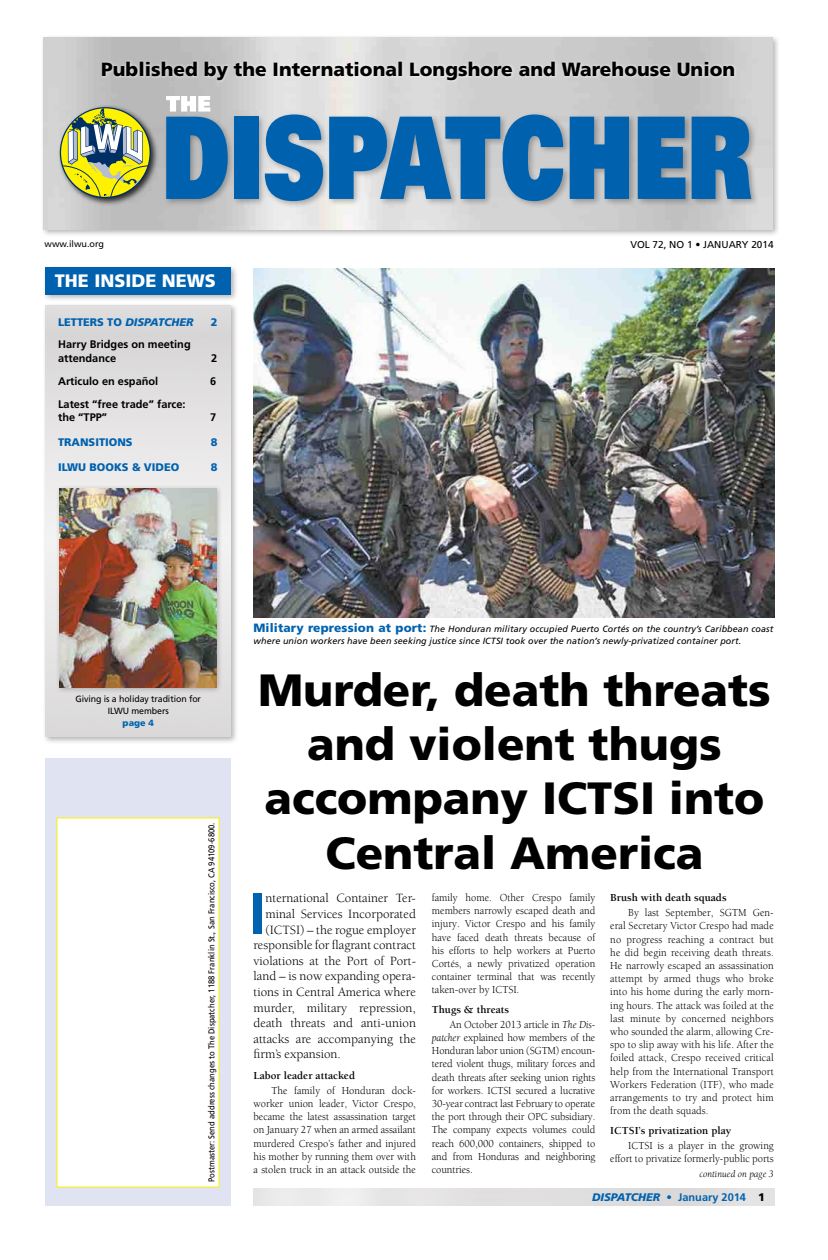
<style>
.page{position:relative;width:828px;height:1260px;background:#fff}
.page>*{position:absolute;margin:0;border:0;box-sizing:border-box;transform-origin:0 0}
.t1{font:900 114px "Univers";color:#0062af;scale:.75 1}
.t2{font:700 57.7px "Frutiger";color:#0062af}
.t3{font:900 45.2px/54.2px "Frutiger";color:#000;text-align:center}
.t4{font:900 19.1px "Frutiger";color:#000}
.t5{font:900 18px "Frutiger";color:#fff}
.t6{font:13px "Berkeley";color:#000}
.t7{font:11px/13.2px "Berkeley";color:#000;text-align:justify;scale:.95 1}
.t8{font:700 11px/13.3px "Frutiger";color:#000}
.t9{font:700 11px "Berkeley";color:#000}
.t10{font:900 11px "Frutiger";color:#0062af}
.t11{font:700 11px "Frutiger";color:#0062af}
.t12{font:italic 900 11px "Frutiger";color:#0062af}
.t13{font:10px "Frutiger";color:#000}
.t14{font:italic 10px "Berkeley";color:#000}
.t15{font:italic 9px/11.3px "Frutiger";letter-spacing:.01em;color:#000}
.t16{font:9px/12px "Frutiger";letter-spacing:-.01em;color:#000;text-align:center}
.t17{font:900 9px "Frutiger";color:#0062af}
.t18{font:8.5px "Frutiger";color:#000;scale:.9 1}
.s1{font-style:normal}
.s2{font-weight:900;font-style:normal;font-size:12px;color:#0062af}
.s3{font-weight:700}
.s4{font-style:italic}
.s5{font-weight:900;font-style:italic}
.s6{font-weight:900;color:#000}
</style>
<div class="page">
<div style="left:42px;top:302px;width:197px;height:442px;background:#000;opacity:.3"></div>
<img style="left:45px;top:305px;width:186px;height:431px">
<div style="left:45px;top:758px;width:186px;height:448px;background:#e0e3f2"></div>
<div style="left:56px;top:818px;width:164px;height:370px;background:#fff"></div>
<div style="left:42px;top:264px;width:197px;height:38px;background:#000;opacity:.3"></div>
<div style="left:45px;top:267px;width:186px;height:27px;background:#0062af"></div>
<div style="left:41px;top:34px;width:739px;height:204px;background:#000;opacity:.3"></div>
<img style="left:44px;top:37px;width:728px;height:193px">
<div style="left:100px;top:59px;width:638px;height:25px;background:#fff;opacity:.75"></div>
<div style="left:57px;top:104px;width:102px;height:102px;background:#000;opacity:.75"></div>
<svg style="left:62px;top:108px;width:87px;height:90px;background:#afb567"></svg>
<div style="left:163px;top:111px;width:596px;height:98px;background:#000;opacity:.27"></div>
<svg style="left:166px;top:96px;width:44px;height:16px"></svg>
<div style="left:55px;top:484px;width:168px;height:210px;background:#000;opacity:.25"></div>
<img style="left:60px;top:489px;width:157px;height:199px">
<img style="left:254px;top:268px;width:521px;height:350px">
<h3 class="t4" style="left:101px;top:58px;width:635px">Published by the International Longshore and Warehouse Union</h3>
<h1 class="t1" style="left:162px;top:83px;width:788px">DISPATCHER</h1>
<p class="t16" style="left:45px;top:238px;width:61px">www.ilwu.org</p>
<p class="t13" style="left:630px;top:239px;width:145px">Vol 72, NO 1 • JANUARY 2014</p>
<h3 class="t5" style="left:55px;top:269px;width:163px">THE INSIDE NEWS</h3>
<p class="t12" style="left:58px;top:316px;width:137px"><span class="s1">LETTERS TO</span> DISPATCHER</p>
<p class="t10" style="left:211px;top:316px;width:8px">2</p>
<p class="t8" style="left:58px;top:338px;width:134px">Harry Bridges on meeting attendance</p>
<p class="t8" style="left:211px;top:351px;width:8px">2</p>
<p class="t8" style="left:58px;top:374px;width:102px">Articulo en español</p>
<p class="t8" style="left:210px;top:374px;width:8px">6</p>
<p class="t8" style="left:58px;top:397px;width:129px">Latest “free trade” farce: the “TPP”</p>
<p class="t8" style="left:210px;top:411px;width:8px">7</p>
<p class="t10" style="left:58px;top:435px;width:76px">TRANSITIONS</p>
<p class="t10" style="left:211px;top:435px;width:8px">8</p>
<p class="t10" style="left:58px;top:461px;width:123px">ILWU BOOKS &amp; VIDEO</p>
<p class="t10" style="left:211px;top:461px;width:8px">8</p>
<p class="t16" style="left:76px;top:693px;width:127px">Giving is a holiday tradition for<br>ILWU members</p>
<p class="t17" style="left:123px;top:718px;width:33px">page 4</p>
<p class="t18" style="left:207px;top:1182px;width:401px;rotate:-90deg">Postmaster: Send address changes to The Dispatcher, 1188 Franklin St., San Francisco, CA 94109-6800.</p>
<p class="t15" style="left:253px;top:624px;width:521px"><span class="s2">Military repression at port:</span> The Honduran military occupied Puerto Cortés on the country’s Caribbean coast where union workers have been seeking justice since ICTSI took over the nation’s newly-privatized container port.</p>
<h3 class="t3" style="left:258px;top:662px;width:514px">Murder, death threats and violent thugs accompany ICTSI into<br>Central America</h3>
<h2 class="t2" style="left:250px;top:880px;width:18px">I</h2>
<p class="t6" style="left:266px;top:891px;width:152px">nternational Container Ter-</p>
<p class="t7" style="left:432px;top:891px;width:174px">family home. Other Crespo family members narrowly escaped death and injury. Victor Crespo and his family have faced death threats because of his efforts to help workers at Puerto Cortés, a newly privatized operation container terminal that was recently taken-over by ICTSI.</p>
<p class="t7" style="left:450px;top:1002px;width:155px;line-height:15.2px;text-indent:-18px"><span class="s3">Thugs &amp; threats<br></span>An October 2013 article in <span class="s4">The Dis-</span></p>
<p class="t7" style="left:432px;top:1031px;width:174px"><span class="s4">patcher</span> explained how members of the Honduran labor union (SGTM) encoun&shy;tered violent thugs, military forces and death threats after seeking union rights for workers. ICTSI secured a lucrative 30-year contract last February to operate the port through their OPC subsidiary.<br>The company expects volumes could reach 600,000 containers, shipped to and from Honduras and neighboring countries.</p>
<p class="t9" style="left:610px;top:892px;width:118px">Brush with death squads</p>
<p class="t7" style="left:610px;top:906px;width:174px;text-indent:18px">By last September, SGTM Gen&shy;eral Secretary Victor Crespo had made no progress reaching a contract but he did begin receiving death threats.<br>He narrowly escaped an assassination attempt by armed thugs who broke into his home during the early morn&shy;ing hours. The attack was foiled at the last minute by concerned neighbors who sounded the alarm, allowing Cre&shy;spo to slip away with his life. After the foiled attack, Crespo received critical help from the International Transport Workers Federation (ITF), who made arrangements to try and protect him from the death squads.</p>
<p class="t9" style="left:610px;top:1124px;width:122px">ICTSI’s privatization play</p>
<p class="t7" style="left:610px;top:1139px;width:174px;text-align:right">ICTSI is a player in the growing effort to privatize formerly-public ports</p>
<p class="t6" style="left:266px;top:907px;width:152px">minal Services Incorporated</p>
<p class="t6" style="left:266px;top:923px;width:152px">(ICTSI) – the rogue employer</p>
<p class="t6" style="left:254px;top:938px;width:164px">responsible for flagrant contract</p>
<p class="t6" style="left:254px;top:954px;width:164px">violations at the Port of Port-</p>
<p class="t6" style="left:254px;top:969px;width:164px">land – is now expanding opera-</p>
<p class="t6" style="left:254px;top:985px;width:164px">tions in Central America where</p>
<p class="t6" style="left:254px;top:1001px;width:164px">murder, military repression,</p>
<p class="t6" style="left:254px;top:1016px;width:164px">death threats and anti-union</p>
<p class="t6" style="left:254px;top:1032px;width:164px">attacks are accompanying the</p>
<p class="t6" style="left:254px;top:1047px;width:89px">firm’s expansion.</p>
<p class="t9" style="left:254px;top:1069px;width:103px">Labor leader attacked</p>
<p class="t7" style="left:254px;top:1084px;width:173px;text-indent:18px">The family of Honduran dock&shy;worker union leader, Victor Crespo, became the latest assassination target on January 27 when an armed assailant murdered Crespo’s father and injured his mother by running them over with a stolen truck in an attack outside the</p>
<p class="t14" style="left:699px;top:1169px;width:76px">continued on page 3</p>
<p class="t11" style="left:592px;top:1191px;width:174px"><span class="s5">DISPATCHER</span> • January 2014 <span class="s6">1</span></p>
</div>
